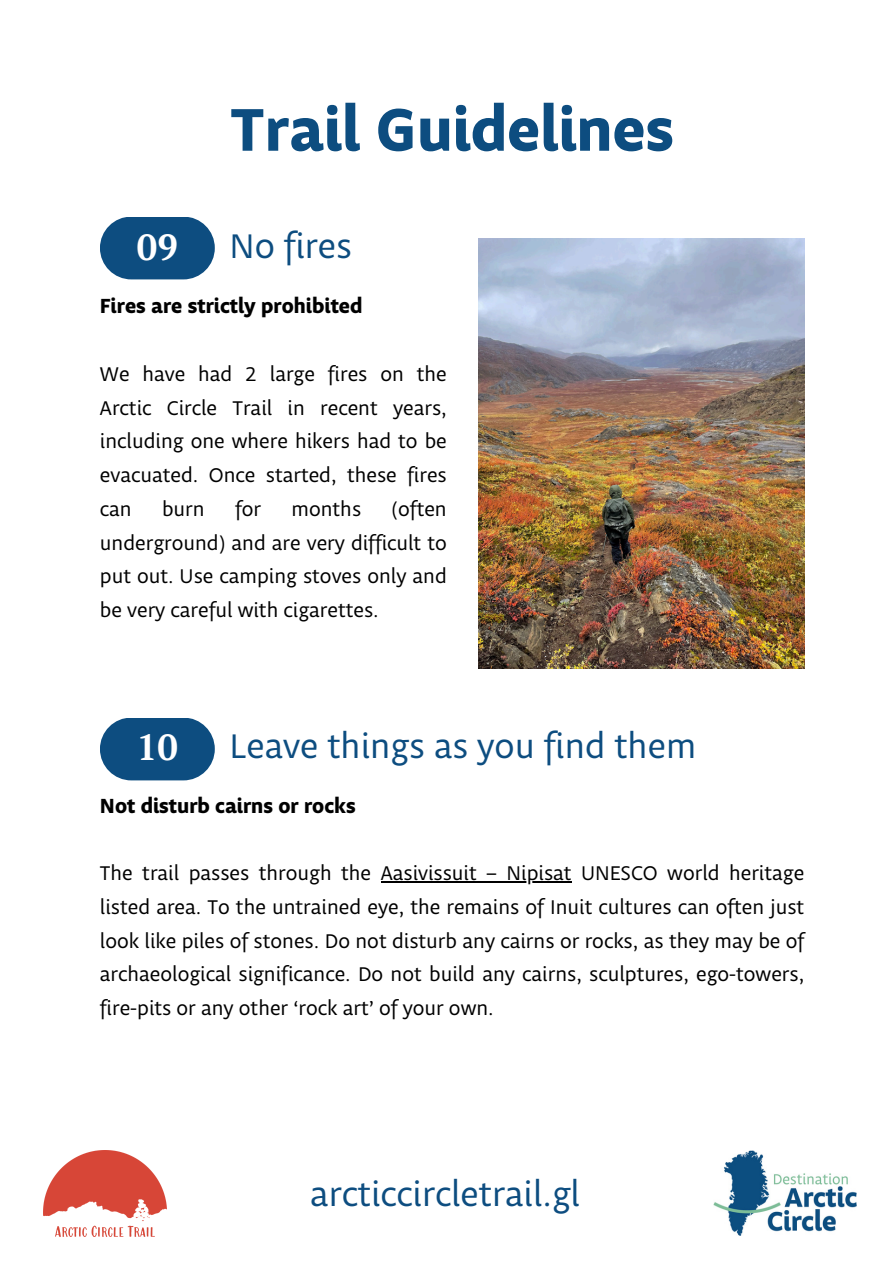
<style>
.page{position:relative;width:894px;height:1264px;background:#fff}
.page>*{position:absolute;margin:0;border:0;box-sizing:border-box;transform-origin:0 0}
.t1{font:700 61.8px "Obliqua ITC Pro";color:#0d4d80}
.t2{font:36.15px "Obliqua ITC Pro";color:#0d4d80}
.t3{font:700 36.15px "PT Serif";color:#fff}
.t4{font:21px/33.8px "Obliqua ITC Pro";color:#000;text-align:justify}
.t5{font:700 21px "Obliqua ITC Pro";color:#000}
</style>
<div class="page">
<div style="left:100px;top:216px;width:115px;height:63px;background:#0d4d80;border-radius:31px"></div>
<div style="left:100px;top:717px;width:115px;height:63px;background:#0d4d80;border-radius:31px"></div>
<img style="left:478px;top:238px;width:326px;height:430px">
<hr style="left:380px;top:881px;width:191px;height:1px;background:#000">
<img style="left:713px;top:1150px;width:143px;height:85px">
<img style="left:43px;top:1150px;width:123px;height:86px">
<h2 class="t1" style="left:230px;top:94px;width:445px">Trail Guidelines</h2>
<h3 class="t3" style="left:137px;top:223px;width:42px">09</h3>
<p class="t2" style="left:229px;top:225px;width:124px">No fires</p>
<h1 class="t5" style="left:100px;top:294px;width:264px">Fires are strictly prohibited</h1>
<p class="t4" style="left:100px;top:358px;width:348px">We have had 2 large fires on the Arctic Circle Trail in recent years, including one where hikers had to be evacuated. Once started, these fires can</p>
<p class="t4" style="left:100px;top:493px;width:348px;text-indent:291px">(often underground) and are very difficult to put out. Use camping stoves only and be very careful with cigarettes.</p>
<p class="t4" style="left:162px;top:493px;width:44px">burn</p>
<p class="t4" style="left:235px;top:493px;width:27px">for</p>
<p class="t4" style="left:291px;top:493px;width:71px">months</p>
<p class="t3" style="left:137px;top:722px;width:42px">10</p>
<p class="t2" style="left:229px;top:724px;width:468px">Leave things as you find them</p>
<h2 class="t5" style="left:100px;top:793px;width:257px">Not disturb cairns or rocks</h2>
<p class="t4" style="left:100px;top:857px;width:705px;text-indent:281px">Aasivissuit – Nipisat UNESCO world heritage listed area. To the untrained eye, the remains of Inuit cultures can often just look like piles of stones. Do not disturb any cairns or rocks, as they may be of archaeological significance. Do not build any cairns, sculptures, ego-towers, fire-pits or any other ‘rock art’ of your own.</p>
<h3 class="t4" style="left:100px;top:857px;width:273px">The trail passes through the</h3>
<p class="t2" style="left:310px;top:1172px;width:271px">arcticcircletrail.gl</p>
</div>
